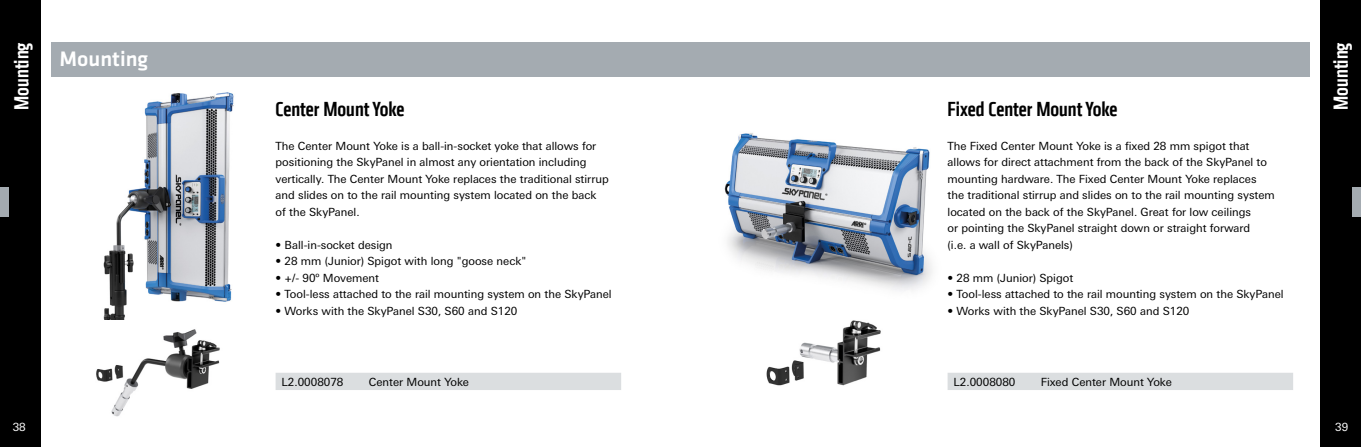
<style>
.page{position:relative;width:1361px;height:447px;background:#fff}
.page>*{position:absolute;margin:0;border:0;box-sizing:border-box;transform-origin:0 0}
.Kapitelüberschrift{font:500 21.75px "Klavika";color:#fff}
.Headlines{font:500 condensed 21px "Klavika CH";color:#000}
.Reiter_Hochkant{font:500 condensed 21px "Klavika CH";color:#fff}
.Fließtext{font:11.25px/16.5px "Linotype Univers Basic";color:#000}
.Einzug_3_mm{font:11.25px "Linotype Univers Basic";color:#000}
.t1{font:11.25px "Linotype Univers Basic";color:#fff}
.s1{font-family:"Linotype Univers 430"}
</style>
<div class="page">
<div style="left:1320px;top:0;width:41px;height:446px;background:#000"></div>
<div style="left:51px;top:43px;width:629px;height:34px;background:#a4abb1"></div>
<div style="left:680px;top:43px;width:630px;height:34px;background:#a4abb1"></div>
<div style="left:0;top:0;width:40px;height:446px;background:#000"></div>
<div style="left:276px;top:373px;width:345px;height:17px;background:#dbdee0"></div>
<div style="left:947px;top:373px;width:346px;height:17px;background:#dbdee0"></div>
<img style="left:103px;top:92px;width:131px;height:227px">
<img style="left:724px;top:133px;width:208px;height:158px">
<img style="left:96px;top:329px;width:124px;height:88px">
<img style="left:766px;top:320px;width:115px;height:66px">
<div style="left:1352px;top:188px;width:9px;height:29px;background:#a4abb1"></div>
<div style="left:0;top:188px;width:9px;height:29px;background:#a4abb1"></div>
<p class="Reiter_Hochkant" style="left:8px;top:110px;width:69px;rotate:-90deg">Mounting</p>
<p class="Reiter_Hochkant" style="left:1327px;top:110px;width:69px;rotate:-90deg">Mounting</p>
<p class="Fließtext" style="left:276px;top:137px;width:335px">The Center Mount Yoke is a ball-in-socket yoke that allows for positioning the SkyPanel in almost any orientation including vertically. The Center Mount Yoke replaces the traditional stirrup and slides on to the rail mounting system located on the back of the SkyPanel.</p>
<p class="Einzug_3_mm" style="left:276px;top:238px;width:118px"><span class="s1">•</span> Ball-in-socket design</p>
<p class="Einzug_3_mm" style="left:276px;top:255px;width:252px"><span class="s1">•</span> 28 mm (Junior) Spigot with long "goose neck"</p>
<p class="Einzug_3_mm" style="left:276px;top:271px;width:105px"><span class="s1">•</span> +/- 90Œ Movement</p>
<p class="Einzug_3_mm" style="left:276px;top:288px;width:337px"><span class="s1">•</span> Tool-less attached to the rail mounting system on the SkyPanel</p>
<p class="Einzug_3_mm" style="left:276px;top:304px;width:243px"><span class="s1">•</span> Works with the SkyPanel S30, S60 and S120</p>
<p class="Kapitelüberschrift" style="left:60px;top:44px;width:90px">Mounting</p>
<p class="Headlines" style="left:276px;top:96px;width:130px">Center Mount Yoke</p>
<p class="Headlines" style="left:947px;top:96px;width:171px">Fixed Center Mount Yoke</p>
<p class="Fließtext" style="left:947px;top:137px;width:329px">The Fixed Center Mount Yoke is a fixed 28 mm spigot that allows for direct attachment from the back of the SkyPanel to mounting hardware. The Fixed Center Mount Yoke replaces the traditional stirrup and slides on to the rail mounting system located on the back of the SkyPanel. Great for low ceilings<br>or pointing the SkyPanel straight down or straight forward<br>(i.e. a wall of SkyPanels)</p>
<p class="Einzug_3_mm" style="left:947px;top:271px;width:127px"><span class="s1">•</span> 28 mm (Junior) Spigot</p>
<p class="Einzug_3_mm" style="left:947px;top:288px;width:337px"><span class="s1">•</span> Tool-less attached to the rail mounting system on the SkyPanel</p>
<p class="Einzug_3_mm" style="left:947px;top:304px;width:243px"><span class="s1">•</span> Works with the SkyPanel S30, S60 and S120</p>
<p class="Fließtext" style="left:282px;top:373px;width:63px">L2.0008078</p>
<p class="Fließtext" style="left:369px;top:373px;width:102px">Center Mount Yoke</p>
<p class="Fließtext" style="left:953px;top:373px;width:63px">L2.0008080</p>
<p class="Fließtext" style="left:1040px;top:373px;width:133px">Fixed Center Mount Yoke</p>
<p class="t1" style="left:13px;top:420px;width:15px">38</p>
<p class="t1" style="left:1335px;top:420px;width:15px">39</p>
</div>
